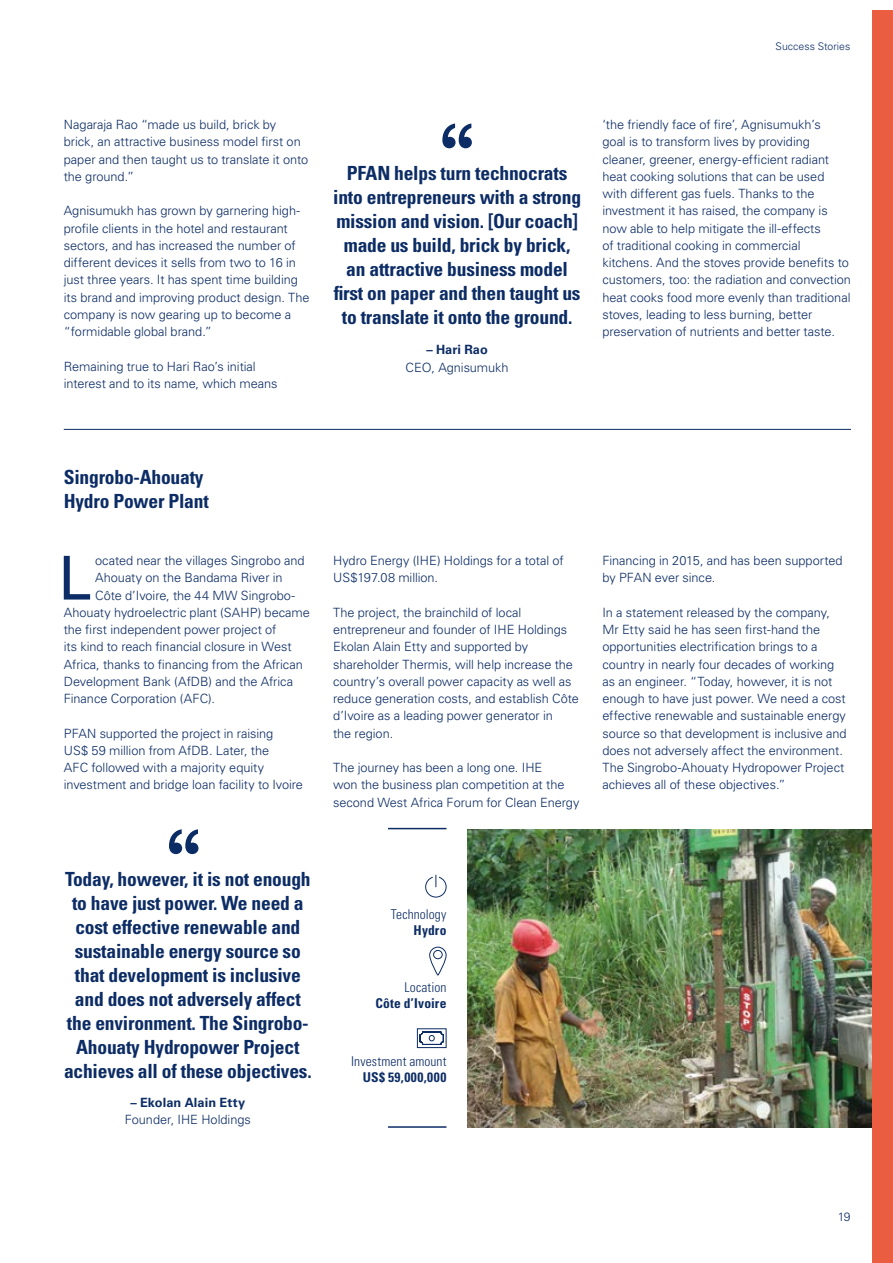
<style>
.page{position:relative;width:893px;height:1263px;background:#fff}
.page>*{position:absolute;margin:0;border:0;box-sizing:border-box;transform-origin:0 0}
.t1{font:60.6px "Univers LT Std";color:#0c2c65}
.t2{font:700 condensed 19.5px/24px "Univers LT Std";letter-spacing:-.01em;color:#0c2c65;text-align:center}
.t3{font:300 condensed 13.5px "Univers LT Std";letter-spacing:.005em;color:#0c2c65}
.t4{font:700 condensed 13.5px "Univers LT Std";letter-spacing:.02em;color:#0c2c65}
.t5{font:700 condensed 13.5px "Univers LT Std";letter-spacing:.045em;color:#0c2c65}
.t6{font:300 12.75px/17.2px "Univers LT Std";letter-spacing:-.005em;color:#0c2c65}
.t7{font:700 12.75px "Univers LT Std";letter-spacing:.01em;color:#0c2c65}
.t8{font:300 12px "Univers LT Std";color:#0c2c65}
.t9{font:300 10.5px "Univers LT Std";letter-spacing:.005em;color:#0c2c65}
</style>
<div class="page">
<svg style="left:169px;top:829px;width:29px;height:25px"></svg>
<img style="left:468px;top:829px;width:405px;height:298px">
<svg style="left:417px;top:1028px;width:30px;height:20px"></svg>
<svg style="left:429px;top:946px;width:18px;height:30px"></svg>
<svg style="left:425px;top:874px;width:22px;height:24px"></svg>
<hr style="left:388px;top:828px;width:58px;height:1px;background:#0c2c65">
<hr style="left:388px;top:1126px;width:58px;height:2px;background:#0c2c65">
<hr style="left:64px;top:429px;width:787px;height:1px;background:#0c2c65">
<svg style="left:442px;top:124px;width:30px;height:24px"></svg>
<div style="left:873px;top:10px;width:20px;height:1253px;background:#eb5d40"></div>
<p class="t9" style="left:775px;top:40px;width:76px">Success Stories</p>
<p class="t6" style="left:64px;top:116px;width:246px">Nagaraja Rao “made us build, brick by brick, an attractive business model first on paper and then taught us to translate it onto the ground.”</p>
<p class="t6" style="left:64px;top:202px;width:247px">Agnisumukh has grown by garnering high&shy;profile clients in the hotel and restaurant sectors, and has increased the number of different devices it sells from two to 16 in just three years. It has spent time building its brand and improving product design. The company is now gearing up to become a “formidable global brand.”</p>
<p class="t6" style="left:64px;top:357px;width:215px">Remaining true to Hari Rao’s initial interest and to its name, which means</p>
<h2 class="t2" style="left:333px;top:161px;width:249px">PFAN helps turn technocrats into entrepreneurs with a strong mission and vision. [Our coach] made us build, brick by brick, an attractive business model first on paper and then taught us to translate it onto the ground.</h2>
<p class="t7" style="left:426px;top:342px;width:63px">– Hari Rao</p>
<p class="t6" style="left:406px;top:358px;width:105px">CEO, Agnisumukh</p>
<p class="t6" style="left:602px;top:116px;width:250px">‘the friendly face of fire’, Agnisumukh’s<br>goal is to transform lives by providing cleaner, greener, energy-efficient radiant heat cooking solutions that can be used with different gas fuels. Thanks to the investment it has raised, the company is now able to help mitigate the ill-effects<br>of traditional cooking in commercial kitchens. And the stoves provide benefits to customers, too: the radiation and convection heat cooks food more evenly than traditional stoves, leading to less burning, better preservation of nutrients and better taste.</p>
<h2 class="t2" style="left:64px;top:465px;width:146px;text-align:left">Singrobo-Ahouaty<br>Hydro Power Plant</h2>
<h1 class="t1" style="left:58px;top:542px;width:35px">L</h1>
<p class="t6" style="left:95px;top:552px;width:211px">ocated near the villages Singrobo and</p>
<p class="t6" style="left:95px;top:569px;width:189px">Ahouaty on the Bandama River in</p>
<p class="t6" style="left:95px;top:586px;width:202px">Côte d’Ivoire, the 44 MW Singrobo-</p>
<p class="t6" style="left:64px;top:604px;width:248px">Ahouaty hydroelectric plant (SAHP) became</p>
<p class="t6" style="left:64px;top:621px;width:214px">the first independent power project of</p>
<p class="t6" style="left:64px;top:638px;width:229px">its kind to reach financial closure in West</p>
<p class="t6" style="left:64px;top:655px;width:241px">Africa, thanks to financing from the African</p>
<p class="t6" style="left:64px;top:673px;width:231px">Development Bank (AfDB) and the Africa</p>
<p class="t6" style="left:64px;top:690px;width:153px">Finance Corporation (AFC).</p>
<p class="t6" style="left:64px;top:724px;width:241px">PFAN supported the project in raising<br>US$ 59 million from AfDB. Later, the<br>AFC followed with a majority equity investment and bridge loan facility to Ivoire</p>
<p class="t6" style="left:333px;top:552px;width:232px">Hydro Energy (IHE) Holdings for a total of<br>US$197.08 million.</p>
<p class="t6" style="left:333px;top:604px;width:247px">The project, the brainchild of local entrepreneur and founder of IHE Holdings Ekolan Alain Etty and supported by shareholder Thermis, will help increase the country’s overall power capacity as well as reduce generation costs, and establish Côte d’Ivoire as a leading power generator in<br>the region.</p>
<p class="t6" style="left:333px;top:759px;width:248px">The journey has been a long one. IHE<br>won the business plan competition at the second West Africa Forum for Clean Energy</p>
<p class="t6" style="left:602px;top:552px;width:242px">Financing in 2015, and has been supported by PFAN ever since.</p>
<p class="t6" style="left:602px;top:604px;width:246px">In a statement released by the company, Mr Etty said he has seen first-hand the opportunities electrification brings to a country in nearly four decades of working as an engineer. “Today, however, it is not enough to have just power. We need a cost effective renewable and sustainable energy source so that development is inclusive and does not adversely affect the environment.<br>The Singrobo-Ahouaty Hydropower Project achieves all of these objectives.”</p>
<p class="t2" style="left:64px;top:867px;width:249px">Today, however, it is not enough to have just power. We need a cost effective renewable and sustainable energy source so that development is inclusive and does not adversely affect the environment. The Singrobo-<br>Ahouaty Hydropower Project achieves all of these objectives.</p>
<p class="t7" style="left:130px;top:1094px;width:116px">– Ekolan Alain Etty</p>
<p class="t6" style="left:125px;top:1110px;width:128px">Founder, IHE Holdings</p>
<p class="t3" style="left:391px;top:906px;width:57px">Technology</p>
<p class="t4" style="left:413px;top:922px;width:35px">Hydro</p>
<p class="t3" style="left:404px;top:979px;width:44px">Location</p>
<p class="t4" style="left:375px;top:995px;width:73px">Côte d’Ivoire</p>
<p class="t3" style="left:351px;top:1053px;width:97px">Investment amount</p>
<p class="t5" style="left:363px;top:1068px;width:85px">US$ 59,000,000</p>
<p class="t8" style="left:838px;top:1209px;width:14px">19</p>
</div>
